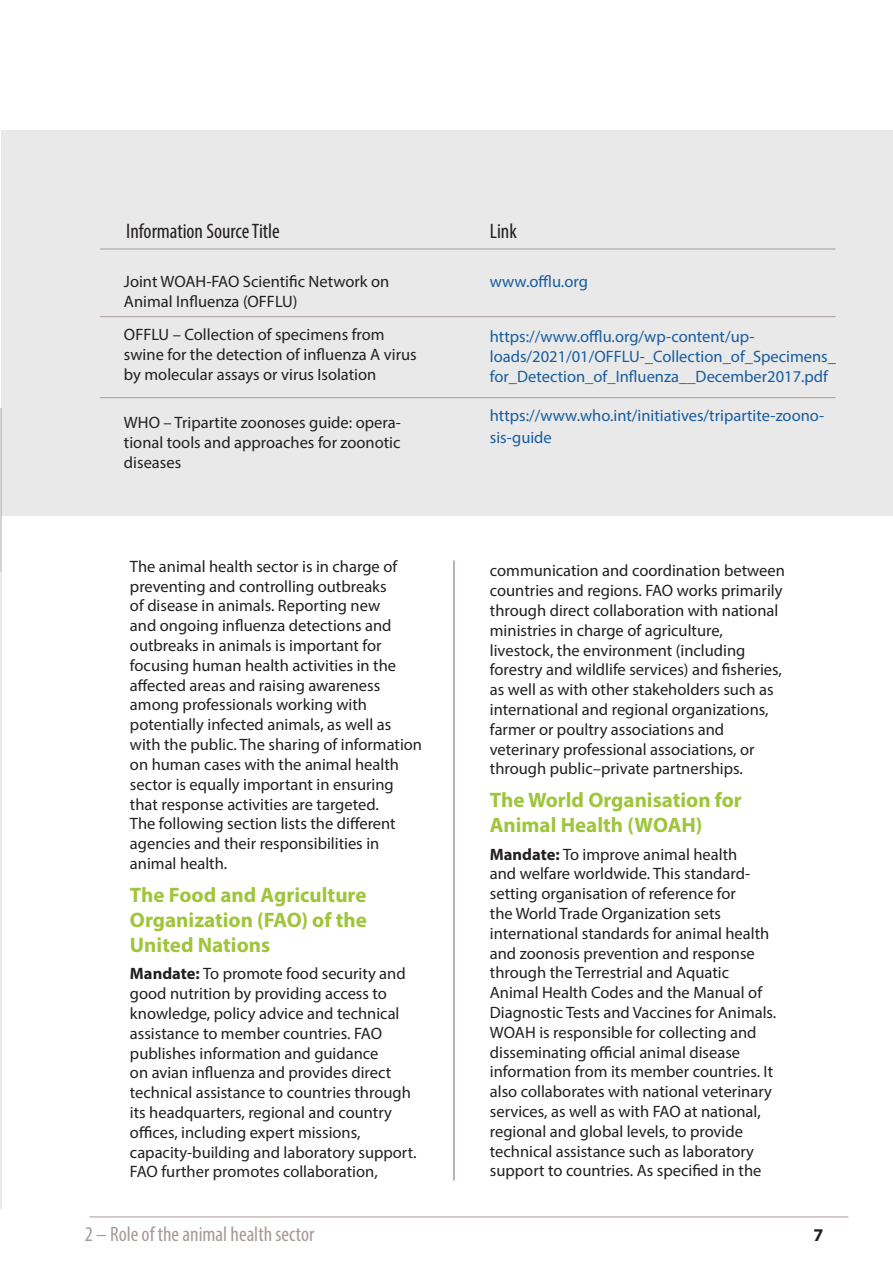
<style>
.page{position:relative;width:893px;height:1263px;background:#fff}
.page>*{position:absolute;margin:0;border:0;box-sizing:border-box;transform-origin:0 0}
.t1{font:700 21px/25.2px "Myriad Pro";color:#9fc53b;text-align:justify}
.t2{font:condensed 21px "Myriad Pro";color:#a69998}
.t3{font:condensed 21px "Myriad Pro";color:#231f20}
.t4{font:700 18px "Myriad Pro";color:#231f20}
.t5{font:16.5px/19.8px "Myriad Pro";color:#231f20}
.t6{font:16.5px/19.8px "Myriad Pro";color:#175d9e}
.s1{font-weight:700}
</style>
<div class="page">
<hr style="left:0;top:572px;width:2px;height:637px;background:#231f20">
<div style="left:2px;top:130px;width:891px;height:386px;background:#e9e9e9"></div>
<hr style="left:453px;top:560px;width:2px;height:620px;background:#a69998">
<hr style="left:0;top:408px;width:2px;height:164px;background:#231f20">
<hr style="left:100px;top:316px;width:735px;height:1px;background:#a69998">
<hr style="left:100px;top:397px;width:735px;height:1px;background:#a69998">
<hr style="left:100px;top:249px;width:735px;height:1px;background:#a69998">
<hr style="left:89px;top:1217px;width:759px;height:1px;background:#a69998">
<p class="t3" style="left:126px;top:218px;width:155px">Information Source Title</p>
<p class="t3" style="left:490px;top:218px;width:29px">Link</p>
<p class="t5" style="left:124px;top:272px;width:267px">Joint WOAH-FAO Scientific Network on<br>Animal Influenza (OFFLU)</p>
<p class="t5" style="left:124px;top:325px;width:294px">OFFLU – Collection of specimens from swine for the detection of influenza A virus by molecular assays or virus Isolation</p>
<p class="t5" style="left:124px;top:413px;width:278px;text-align:justify">WHO – Tripartite zoonoses guide: opera&shy;tional tools and approaches for zoonotic diseases</p>
<p class="t5" style="left:130px;top:556px;width:294px">The animal health sector is in charge of preventing and controlling outbreaks<br>of disease in animals. Reporting new<br>and ongoing influenza detections and outbreaks in animals is important for focusing human health activities in the affected areas and raising awareness among professionals working with potentially infected animals, as well as with the public. The sharing of information on human cases with the animal health sector is equally important in ensuring that response activities are targeted.<br>The following section lists the different agencies and their responsibilities in animal health.</p>
<p class="t1" style="left:130px;top:881px;width:238px">The Food and Agriculture Organization (FAO) of the United Nations</p>
<p class="t5" style="left:130px;top:964px;width:288px"><span class="s1">Mandate:</span> To promote food security and good nutrition by providing access to knowledge, policy advice and technical assistance to member countries. FAO publishes information and guidance<br>on avian influenza and provides direct technical assistance to countries through its headquarters, regional and country offices, including expert missions, capacity-building and laboratory support.<br>FAO further promotes collaboration,</p>
<p class="t6" style="left:490px;top:272px;width:100px">www.offlu.org</p>
<p class="t6" style="left:490px;top:326px;width:348px">https://www.offlu.org/wp-content/up&shy;loads/2021/01/OFFLU-_Collection_of_Specimens_ for_Detection_of_Influenza__December2017.pdf</p>
<p class="t6" style="left:490px;top:405px;width:336px;line-height:21.6px">https://www.who.int/initiatives/tripartite-zoono&shy;sis-guide</p>
<p class="t5" style="left:490px;top:561px;width:297px">communication and coordination between countries and regions. FAO works primarily through direct collaboration with national ministries in charge of agriculture, livestock, the environment (including forestry and wildlife services) and fisheries, as well as with other stakeholders such as international and regional organizations, farmer or poultry associations and veterinary professional associations, or through public–private partnerships.</p>
<p class="t1" style="left:490px;top:787px;width:254px">The World Organisation for<br>Animal Health (WOAH)</p>
<p class="t5" style="left:490px;top:844px;width:288px"><span class="s1">Mandate:</span> To improve animal health<br>and welfare worldwide. This standard&shy;setting organisation of reference for<br>the World Trade Organization sets international standards for animal health and zoonosis prevention and response through the Terrestrial and Aquatic Animal Health Codes and the Manual of Diagnostic Tests and Vaccines for Animals.<br>WOAH is responsible for collecting and disseminating official animal disease information from its member countries. It also collaborates with national veterinary services, as well as with FAO at national, regional and global levels, to provide technical assistance such as laboratory support to countries. As specified in the</p>
<p class="t2" style="left:85px;top:1221px;width:231px">2 – Role of the animal health sector</p>
<p class="t4" style="left:813px;top:1223px;width:11px">7</p>
</div>
